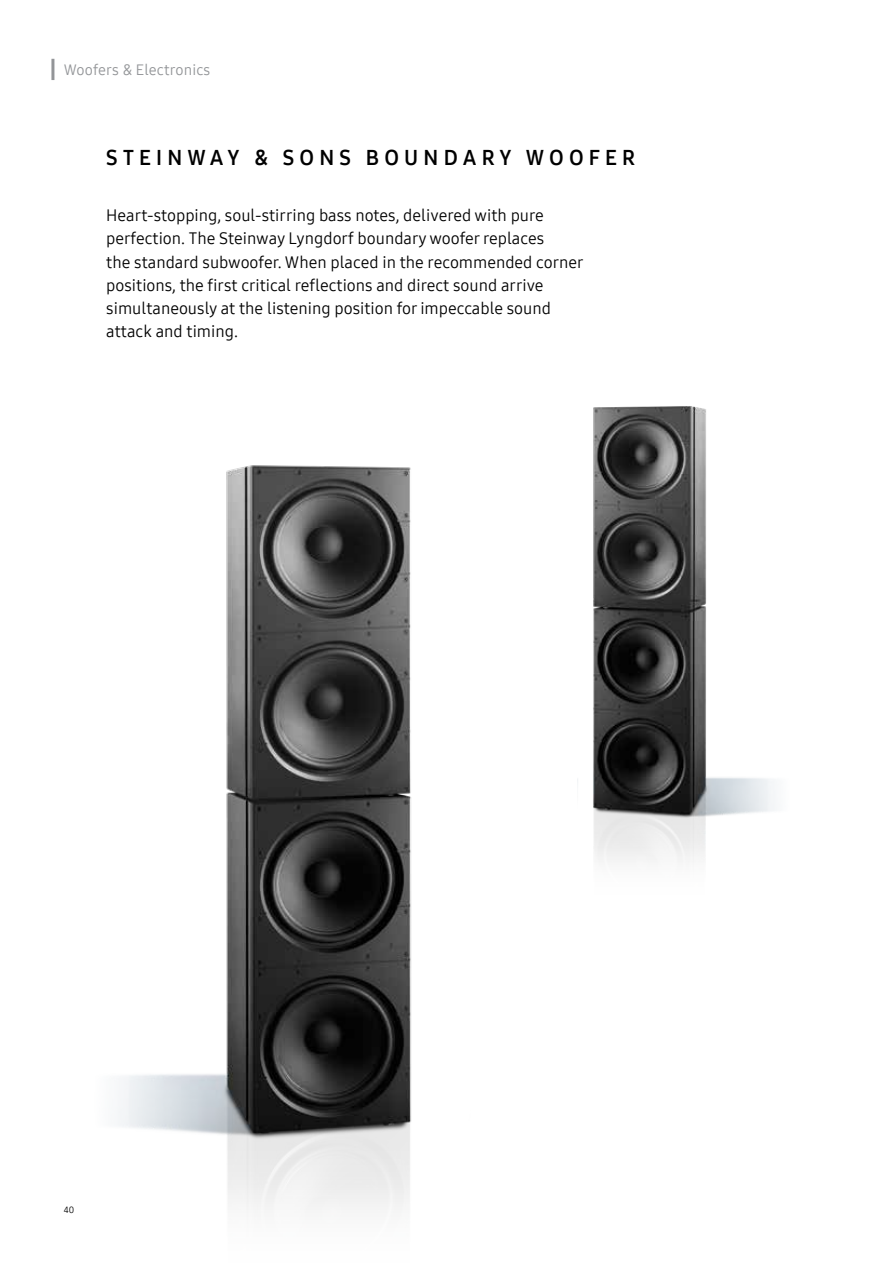
<style>
.page{position:relative;width:893px;height:1263px;background:#fff}
.page>*{position:absolute;margin:0;border:0;box-sizing:border-box;transform-origin:0 0}
.t1{font:21px "Samsung One Latin 700";letter-spacing:.25em;color:#000}
.t2{font:16.5px/23.2px "Samsung One Latin 400";color:#000}
.t3{font:15px "Samsung One Latin 400";letter-spacing:.01em;color:#939598}
.t4{font:9px "Samsung One Latin 400";color:#000}
</style>
<div class="page">
<img style="left:118px;top:465px;width:294px;height:745px">
<img style="left:593px;top:406px;width:182px;height:456px">
<hr style="left:51px;top:59px;width:3px;height:21px;background:#939598">
<p class="t3" style="left:64px;top:60px;width:148px">Woofers &amp; Electronics</p>
<p class="t1" style="left:106px;top:144px;width:530px">STEINWAY &amp; SONS BOUNDARY WOOFER</p>
<p class="t2" style="left:106px;top:203px;width:479px">Heart-stopping, soul-stirring bass notes, delivered with pure perfection. The Steinway Lyngdorf boundary woofer replaces<br>the standard subwoofer. When placed in the recommended corner positions, the first critical reflections and direct sound arrive simultaneously at the listening position for impeccable sound attack and timing.</p>
<p class="t4" style="left:64px;top:1204px;width:12px">40</p>
</div>
